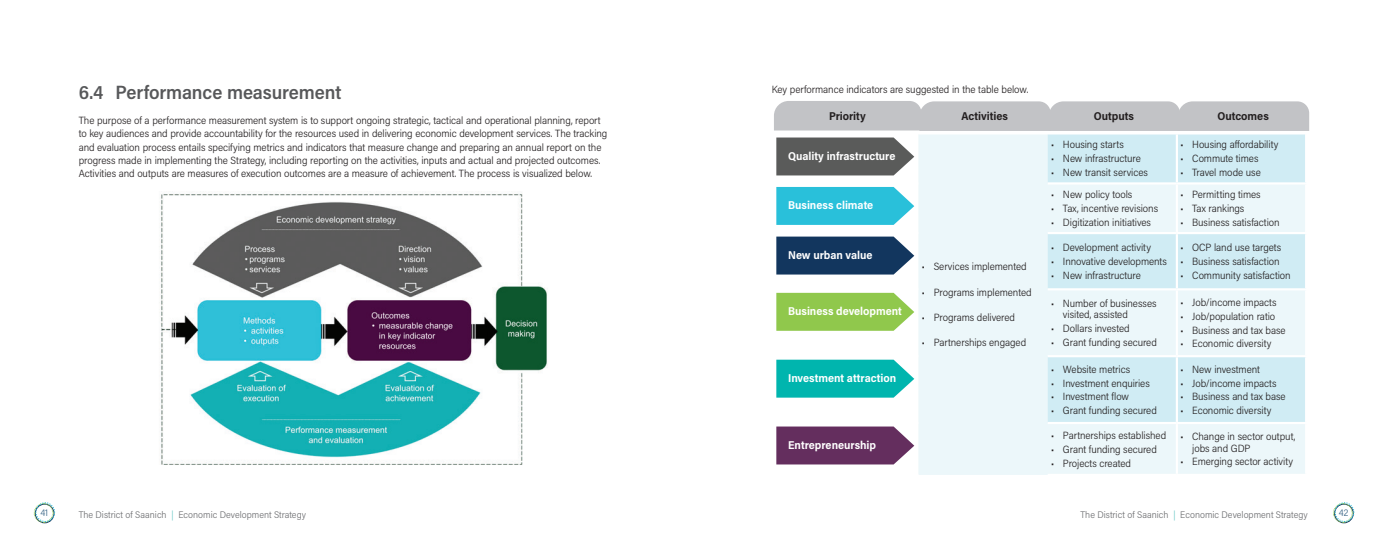
<style>
.page{position:relative;width:1386px;height:536px;background:#fff}
.page>*{position:absolute;margin:0;border:0;box-sizing:border-box;transform-origin:0 0}
.t1{font:600 19.25px "Acumin Pro Semi Cond";letter-spacing:-.005em;color:#57585a}
.Paragraph{font:700 11.38px "Acumin Pro Semi Cond";letter-spacing:-.005em;color:#fff}
.Paragraph-2{font:700 11.38px "Acumin Pro Semi Cond";color:#231f20}
.Paragraph-3{font:300 10.5px/13.1px "Acumin Pro Semi Cond";letter-spacing:-.005em;color:#231f20}
.t2{font:300 9.62px "Acumin Pro Semi Cond";color:#6c6d70}
.t3{font:300 9.62px "Acumin Pro Semi Cond";color:#305e80}
.s1{color:#64c6c3}
</style>
<div class="page">
<svg style="left:1333px;top:502px;width:21px;height:21px"></svg>
<svg style="left:34px;top:502px;width:21px;height:21px"></svg>
<img style="left:161px;top:194px;width:386px;height:271px">
<svg style="left:776px;top:156px;width:139px;height:309px"></svg>
<div style="left:918px;top:134px;width:387px;height:340px;background:#ecf7fa"></div>
<svg style="left:1048px;top:134px;width:257px;height:288px;background:#dbf0f6"></svg>
<hr style="left:1176px;top:134px;width:2px;height:48px;background:#fff">
<hr style="left:772px;top:182px;width:146px;height:2px;background:#fff">
<hr style="left:1048px;top:182px;width:129px;height:2px;background:#fff">
<hr style="left:1177px;top:182px;width:130px;height:2px;background:#fff">
<hr style="left:1176px;top:184px;width:2px;height:48px;background:#fff">
<hr style="left:772px;top:232px;width:146px;height:2px;background:#fff">
<hr style="left:1048px;top:232px;width:129px;height:2px;background:#fff">
<hr style="left:1177px;top:232px;width:130px;height:2px;background:#fff">
<hr style="left:1176px;top:234px;width:2px;height:54px;background:#fff">
<hr style="left:772px;top:288px;width:146px;height:2px;background:#fff">
<hr style="left:1048px;top:288px;width:129px;height:2px;background:#fff">
<hr style="left:1177px;top:288px;width:130px;height:2px;background:#fff">
<hr style="left:1176px;top:290px;width:2px;height:65px;background:#fff">
<hr style="left:772px;top:355px;width:146px;height:2px;background:#fff">
<hr style="left:1048px;top:355px;width:129px;height:2px;background:#fff">
<hr style="left:1177px;top:355px;width:130px;height:2px;background:#fff">
<hr style="left:1176px;top:357px;width:2px;height:65px;background:#fff">
<hr style="left:772px;top:422px;width:146px;height:2px;background:#fff">
<hr style="left:1048px;top:422px;width:129px;height:2px;background:#fff">
<hr style="left:1177px;top:422px;width:130px;height:2px;background:#fff">
<hr style="left:1176px;top:424px;width:2px;height:49px;background:#fff">
<hr style="left:1048px;top:473px;width:129px;height:3px;background:#fff">
<hr style="left:1177px;top:473px;width:130px;height:3px;background:#fff">
<div style="left:774px;top:101px;width:535px;height:30px;background:#c2c3c6"></div>
<svg style="left:776px;top:137px;width:138px;height:38px;background:#686968"></svg>
<svg style="left:776px;top:187px;width:138px;height:38px;background:#39c4dc"></svg>
<svg style="left:776px;top:236px;width:138px;height:38px;background:#26476c"></svg>
<svg style="left:776px;top:293px;width:138px;height:37px;background:#98cc59"></svg>
<svg style="left:776px;top:359px;width:138px;height:38px;background:#17bbb5"></svg>
<svg style="left:776px;top:426px;width:138px;height:38px;background:#71406c"></svg>
<p class="t1" style="left:79px;top:79px;width:264px">6.4 Performance measurement</p>
<p class="Paragraph-3" style="left:79px;top:113px;width:530px">The purpose of a performance measurement system is to support ongoing strategic, tactical and operational planning, report to key audiences and provide accountability for the resources used in delivering economic development services. The tracking and evaluation process entails specifying metrics and indicators that measure change and preparing an annual report on the progress made in implementing the Strategy, including reporting on the activities, inputs and actual and projected outcomes.<br>Activities and outputs are measures of execution outcomes are a measure of achievement. The process is visualized below.</p>
<p class="Paragraph-3" style="left:772px;top:82px;width:258px">Key performance indicators are suggested in the table below.</p>
<p class="Paragraph-2" style="left:829px;top:108px;width:38px">Priority</p>
<p class="Paragraph-2" style="left:961px;top:108px;width:48px">Activities</p>
<p class="Paragraph-2" style="left:1094px;top:108px;width:42px">Outputs</p>
<p class="Paragraph-2" style="left:1217px;top:108px;width:53px">Outcomes</p>
<p class="Paragraph" style="left:788px;top:148px;width:109px">Quality infrastructure</p>
<p class="Paragraph-3" style="left:1180px;top:138px;width:100px">• Housing affordability</p>
<p class="Paragraph-3" style="left:1180px;top:151px;width:80px">• Commute times</p>
<p class="Paragraph-3" style="left:1180px;top:165px;width:82px">• Travel mode use</p>
<p class="Paragraph-3" style="left:1051px;top:138px;width:74px">• Housing starts</p>
<p class="Paragraph-3" style="left:1051px;top:151px;width:91px">• New infrastructure</p>
<p class="Paragraph-3" style="left:1051px;top:165px;width:98px">• New transit services</p>
<p class="Paragraph" style="left:788px;top:197px;width:87px">Business climate</p>
<p class="Paragraph-3" style="left:1051px;top:187px;width:83px">• New policy tools</p>
<p class="Paragraph-3" style="left:1051px;top:201px;width:109px">• Tax, incentive revisions</p>
<p class="Paragraph-3" style="left:1051px;top:215px;width:101px">• Digitization initiatives</p>
<p class="Paragraph-3" style="left:1051px;top:240px;width:101px">• Development activity</p>
<p class="Paragraph-3" style="left:1051px;top:254px;width:117px">• Innovative developments</p>
<p class="Paragraph-3" style="left:1051px;top:268px;width:91px">• New infrastructure</p>
<p class="Paragraph" style="left:788px;top:247px;width:86px">New urban value</p>
<p class="Paragraph-3" style="left:922px;top:259px;width:106px">• Services implemented</p>
<p class="Paragraph-3" style="left:922px;top:285px;width:111px">• Programs implemented</p>
<p class="Paragraph-3" style="left:922px;top:310px;width:95px">• Programs delivered</p>
<p class="Paragraph-3" style="left:922px;top:335px;width:106px">• Partnerships engaged</p>
<p class="Paragraph" style="left:788px;top:303px;width:115px">Business development</p>
<p class="Paragraph-3" style="left:1063px;top:297px;width:95px;line-height:11.4px;text-indent:-12px">• Number of businesses visited, assisted</p>
<p class="Paragraph-3" style="left:1051px;top:321px;width:80px">• Dollars invested</p>
<p class="Paragraph-3" style="left:1051px;top:335px;width:107px">• Grant funding secured</p>
<p class="Paragraph" style="left:788px;top:370px;width:110px">Investment attraction</p>
<p class="Paragraph" style="left:788px;top:437px;width:89px">Entrepreneurship</p>
<p class="Paragraph-3" style="left:1051px;top:362px;width:81px">• Website metrics</p>
<p class="Paragraph-3" style="left:1051px;top:376px;width:100px">• Investment enquiries</p>
<p class="Paragraph-3" style="left:1051px;top:389px;width:79px">• Investment flow</p>
<p class="Paragraph-3" style="left:1051px;top:403px;width:107px">• Grant funding secured</p>
<p class="Paragraph-3" style="left:1051px;top:428px;width:117px">• Partnerships established</p>
<p class="Paragraph-3" style="left:1051px;top:442px;width:107px">• Grant funding secured</p>
<p class="Paragraph-3" style="left:1051px;top:456px;width:81px">• Projects created</p>
<p class="Paragraph-3" style="left:1180px;top:187px;width:82px">• Permitting times</p>
<p class="Paragraph-3" style="left:1180px;top:201px;width:66px">• Tax rankings</p>
<p class="Paragraph-3" style="left:1180px;top:215px;width:101px">• Business satisfaction</p>
<p class="Paragraph-3" style="left:1180px;top:240px;width:102px">• OCP land use targets</p>
<p class="Paragraph-3" style="left:1180px;top:254px;width:101px">• Business satisfaction</p>
<p class="Paragraph-3" style="left:1180px;top:268px;width:112px">• Community satisfaction</p>
<p class="Paragraph-3" style="left:1180px;top:295px;width:98px">• Job/income impacts</p>
<p class="Paragraph-3" style="left:1180px;top:309px;width:96px">• Job/population ratio</p>
<p class="Paragraph-3" style="left:1180px;top:323px;width:107px">• Business and tax base</p>
<p class="Paragraph-3" style="left:1180px;top:337px;width:93px">• Economic diversity</p>
<p class="Paragraph-3" style="left:1180px;top:362px;width:81px">• New investment</p>
<p class="Paragraph-3" style="left:1180px;top:376px;width:98px">• Job/income impacts</p>
<p class="Paragraph-3" style="left:1180px;top:389px;width:107px">• Business and tax base</p>
<p class="Paragraph-3" style="left:1180px;top:403px;width:93px">• Economic diversity</p>
<p class="Paragraph-3" style="left:1192px;top:430px;width:105px;line-height:11.4px;text-indent:-12px">• Change in sector output, jobs and GDP</p>
<p class="Paragraph-3" style="left:1180px;top:454px;width:114px">• Emerging sector activity</p>
<p class="t3" style="left:40px;top:506px;width:9px">41</p>
<p class="t2" style="left:79px;top:507px;width:229px">The District of Saanich <span class="s1">|</span> Economic Development Strategy</p>
<p class="t2" style="left:1081px;top:507px;width:229px">The District of Saanich <span class="s1">|</span> Economic Development Strategy</p>
<p class="t3" style="left:1339px;top:506px;width:11px">42</p>
</div>
